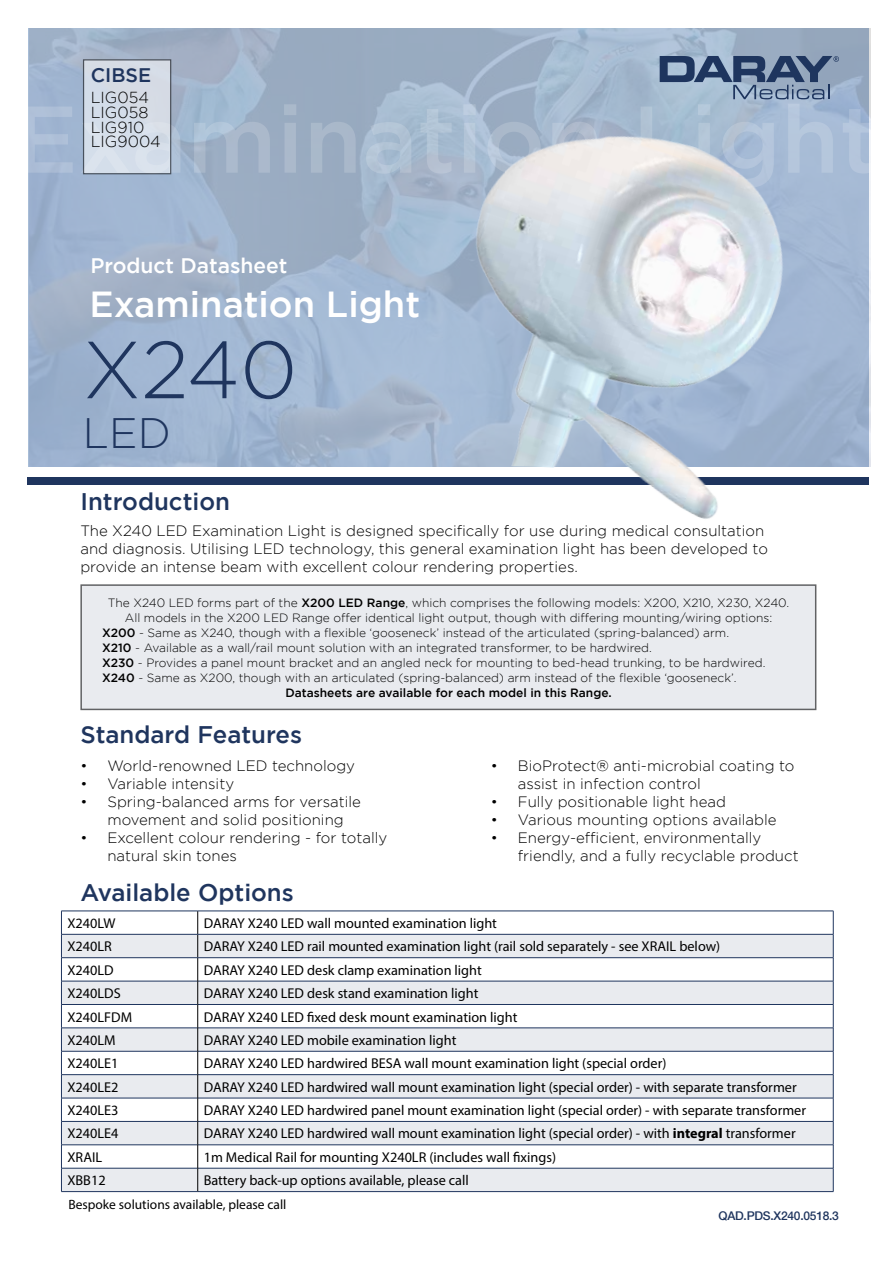
<style>
.page{position:relative;width:893px;height:1263px;background:#fff}
.page>*{position:absolute;margin:0;border:0;box-sizing:border-box;transform-origin:0 0}
.t1{font:300 80.7px "Gotham";color:#1f355e}
.t2{font:300 42.45px "Gotham";color:#1f355e}
.t3{font:500 36.15px "Gotham";color:#fff}
.t4{font:500 24px "Gotham";color:#1f355e}
.t5{font:500 21px "Gotham";color:#fff}
.t6{font:500 19.65px "Gotham";color:#1f355e}
.t7{font:300 15.9px/14.7px "Gotham";color:#000}
.t8{font:300 15px/18px "Gotham";color:#000}
.t9{font:14.25px "Myriad Pro";color:#000}
.t10{font:13.5px "Myriad Pro";color:#000}
.t11{font:300 12px "Gotham";color:#000}
.t12{font:500 12px "Gotham";color:#000}
.t13{font:500 12px "Helvetica Neue";letter-spacing:-.02em;color:#1f355e}
.s1{font-weight:500}
.s2{font-weight:700}
</style>
<div class="page">
<div style="left:80px;top:584px;width:736px;height:126px;background:#e9ebef;border:2px solid #616264"></div>
<div style="left:27px;top:477px;width:842px;height:8px;background:#1f355e"></div>
<img style="left:30px;top:29px;width:840px;height:438px">
<svg style="left:660px;top:56px;width:179px;height:16px"></svg>
<svg style="left:62px;top:912px;width:771px;height:22px"></svg>
<svg style="left:62px;top:935px;width:771px;height:256px;fill:#e9ebef"></svg>
<svg style="left:62px;top:1005px;width:771px;height:163px"></svg>
<hr style="left:61px;top:981px;width:137px;height:1px;background:#1f355e">
<hr style="left:198px;top:981px;width:635px;height:1px;background:#1f355e">
<hr style="left:61px;top:1004px;width:137px;height:1px;background:#1f355e">
<hr style="left:198px;top:1004px;width:635px;height:1px;background:#1f355e">
<hr style="left:61px;top:1027px;width:137px;height:1px;background:#1f355e">
<hr style="left:198px;top:1027px;width:635px;height:1px;background:#1f355e">
<hr style="left:61px;top:1051px;width:137px;height:1px;background:#1f355e">
<hr style="left:198px;top:1051px;width:635px;height:1px;background:#1f355e">
<hr style="left:61px;top:1074px;width:137px;height:1px;background:#1f355e">
<hr style="left:198px;top:1074px;width:635px;height:1px;background:#1f355e">
<hr style="left:61px;top:1098px;width:137px;height:1px;background:#1f355e">
<hr style="left:198px;top:1098px;width:635px;height:1px;background:#1f355e">
<hr style="left:61px;top:1121px;width:137px;height:1px;background:#1f355e">
<hr style="left:198px;top:1121px;width:635px;height:1px;background:#1f355e">
<hr style="left:61px;top:1144px;width:137px;height:1px;background:#1f355e">
<hr style="left:198px;top:1144px;width:635px;height:1px;background:#1f355e">
<hr style="left:61px;top:1168px;width:137px;height:1px;background:#1f355e">
<hr style="left:198px;top:1168px;width:635px;height:1px;background:#1f355e">
<hr style="left:61px;top:1191px;width:137px;height:1px;background:#1f355e">
<hr style="left:198px;top:1191px;width:635px;height:1px;background:#1f355e">
<svg style="left:197px;top:912px;width:1px;height:279px"></svg>
<hr style="left:61px;top:957px;width:137px;height:1px;background:#1f355e">
<hr style="left:198px;top:957px;width:635px;height:1px;background:#1f355e">
<hr style="left:61px;top:934px;width:137px;height:1px;background:#1f355e">
<hr style="left:198px;top:934px;width:635px;height:1px;background:#1f355e">
<hr style="left:61px;top:911px;width:137px;height:1px;background:#1f355e">
<hr style="left:198px;top:911px;width:635px;height:1px;background:#1f355e">
<svg style="left:61px;top:911px;width:1px;height:280px"></svg>
<svg style="left:833px;top:911px;width:1px;height:280px"></svg>
<img style="left:353px;top:72px;width:492px;height:447px">
<div style="left:84px;top:60px;width:87px;height:114px;background:#d4dde9"></div>
<h3 class="t6" style="left:91px;top:64px;width:62px">CIBSE</h3>
<p class="t7" style="left:91px;top:90px;width:72px">LIG054<br>LIG058<br>LIG910<br>LIG9004</p>
<h3 class="t5" style="left:90px;top:253px;width:199px">Product Datasheet</h3>
<h3 class="t3" style="left:90px;top:284px;width:332px">Examination Light</h3>
<h1 class="t1" style="left:83px;top:326px;width:216px">X240</h1>
<h2 class="t2" style="left:83px;top:410px;width:90px">LED</h2>
<h3 class="t4" style="left:80px;top:488px;width:151px">Introduction</h3>
<p class="t8" style="left:80px;top:522px;width:689px">The X240 LED Examination Light is designed specifically for use during medical consultation and diagnosis. Utilising LED technology, this general examination light has been developed to provide an intense beam with excellent colour rendering properties.</p>
<p class="t11" style="left:108px;top:596px;width:683px">The X240 LED forms part of the <span class="s1">X200 LED Range</span>, which comprises the following models: X200, X210, X230, X240.</p>
<p class="t11" style="left:125px;top:611px;width:649px">All models in the X200 LED Range offer identical light output, though with differing mounting/wiring options:</p>
<p class="t11" style="left:102px;top:626px;width:629px"><span class="s1">X200</span> - Same as X240, though with a flexible ‘gooseneck’ instead of the articulated (spring-balanced) arm.</p>
<p class="t11" style="left:102px;top:641px;width:551px"><span class="s1">X210</span> - Available as a wall/rail mount solution with an integrated transformer, to be hardwired.</p>
<p class="t11" style="left:102px;top:656px;width:665px"><span class="s1">X230</span> - Provides a panel mount bracket and an angled neck for mounting to bed-head trunking, to be hardwired.</p>
<p class="t11" style="left:102px;top:671px;width:636px"><span class="s1">X240</span> - Same as X200, though with an articulated (spring-balanced) arm instead of the flexible ‘gooseneck’.</p>
<p class="t12" style="left:285px;top:686px;width:328px">Datasheets are available for each model in this Range.</p>
<h3 class="t4" style="left:80px;top:721px;width:223px">Standard Features</h3>
<p class="t8" style="left:80px;top:756px;width:276px">• World-renowned LED technology</p>
<p class="t8" style="left:80px;top:774px;width:155px">• Variable intensity</p>
<p class="t8" style="left:107px;top:792px;width:255px;text-indent:-27px">• Spring-balanced arms for versatile movement and solid positioning</p>
<p class="t8" style="left:107px;top:828px;width:281px;text-indent:-27px">• Excellent colour rendering - for totally natural skin tones</p>
<h3 class="t4" style="left:80px;top:878px;width:215px">Available Options</h3>
<p class="t8" style="left:518px;top:756px;width:278px;text-indent:-27px">• BioProtect® anti-microbial coating to assist in infection control</p>
<p class="t8" style="left:491px;top:792px;width:237px">• Fully positionable light head</p>
<p class="t8" style="left:491px;top:810px;width:287px">• Various mounting options available</p>
<p class="t8" style="left:518px;top:828px;width:282px;text-indent:-27px">• Energy-efficient, environmentally friendly, and a fully recyclable product</p>
<p class="t9" style="left:67px;top:914px;width:50px">X240LW</p>
<p class="t9" style="left:204px;top:914px;width:295px">DARAY X240 LED wall mounted examination light</p>
<p class="t9" style="left:67px;top:938px;width:46px">X240LR</p>
<p class="t9" style="left:204px;top:938px;width:518px">DARAY X240 LED rail mounted examination light (rail sold separately - see XRAIL below)</p>
<p class="t9" style="left:67px;top:961px;width:48px">X240LD</p>
<p class="t9" style="left:204px;top:961px;width:280px">DARAY X240 LED desk clamp examination light</p>
<p class="t9" style="left:67px;top:984px;width:55px">X240LDS</p>
<p class="t9" style="left:204px;top:984px;width:276px">DARAY X240 LED desk stand examination light</p>
<p class="t9" style="left:67px;top:1008px;width:66px">X240LFDM</p>
<p class="t9" style="left:204px;top:1008px;width:315px">DARAY X240 LED fixed desk mount examination light</p>
<p class="t9" style="left:67px;top:1031px;width:50px">X240LM</p>
<p class="t9" style="left:204px;top:1031px;width:254px">DARAY X240 LED mobile examination light</p>
<p class="t9" style="left:67px;top:1055px;width:53px">X240LE1</p>
<p class="t9" style="left:204px;top:1055px;width:464px">DARAY X240 LED hardwired BESA wall mount examination light (special order)</p>
<p class="t9" style="left:67px;top:1078px;width:53px">X240LE2</p>
<p class="t9" style="left:204px;top:1078px;width:594px">DARAY X240 LED hardwired wall mount examination light (special order) - with separate transformer</p>
<p class="t9" style="left:67px;top:1101px;width:53px">X240LE3</p>
<p class="t9" style="left:204px;top:1101px;width:604px">DARAY X240 LED hardwired panel mount examination light (special order) - with separate transformer</p>
<p class="t9" style="left:67px;top:1125px;width:53px">X240LE4</p>
<p class="t9" style="left:204px;top:1125px;width:593px">DARAY X240 LED hardwired wall mount examination light (special order) - with <span class="s2">integral</span> transformer</p>
<p class="t9" style="left:67px;top:1148px;width:36px">XRAIL</p>
<p class="t9" style="left:204px;top:1148px;width:354px">1m Medical Rail for mounting X240LR (includes wall fixings)</p>
<p class="t9" style="left:67px;top:1172px;width:40px">XBB12</p>
<p class="t9" style="left:204px;top:1172px;width:267px">Battery back-up options available, please call</p>
<p class="t10" style="left:68px;top:1196px;width:220px">Bespoke solutions available, please call</p>
<p class="t13" style="left:719px;top:1209px;width:122px">QAD.PDS.X240.0518.3</p>
</div>
